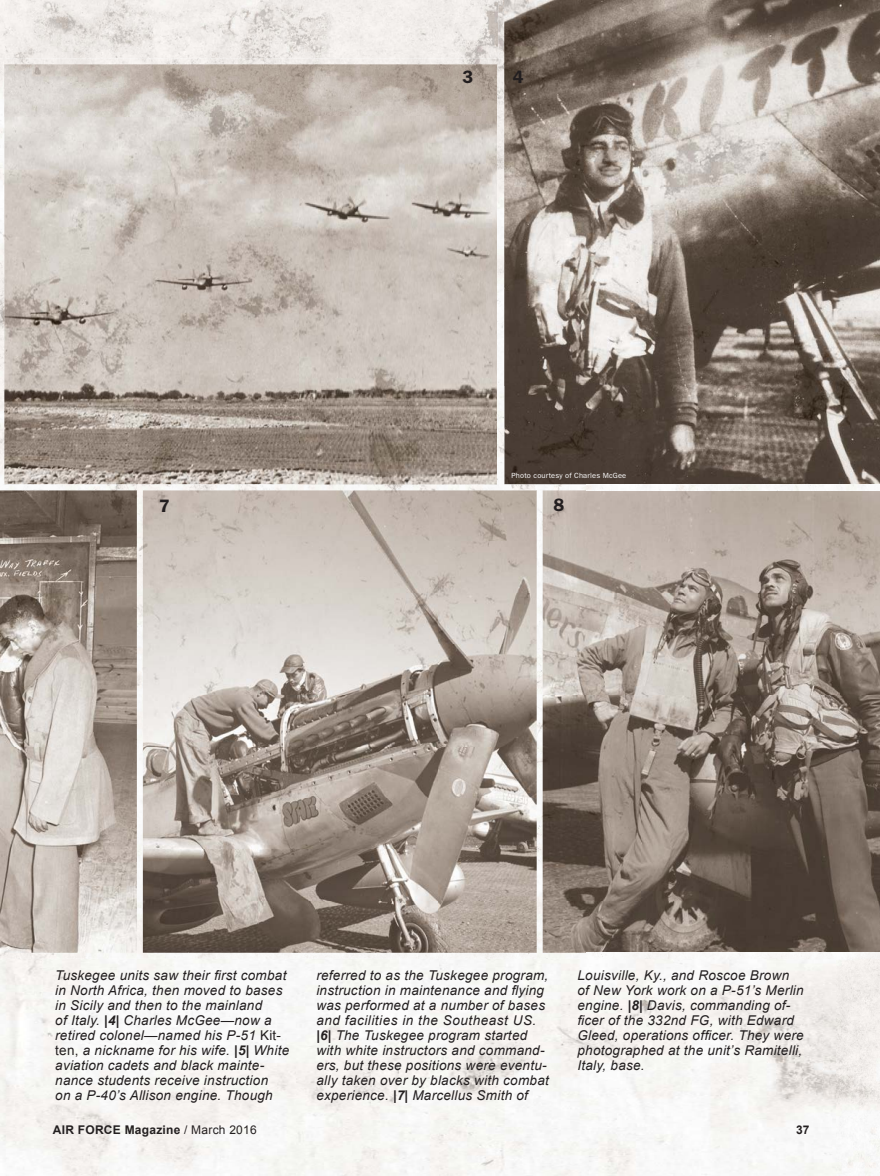
<style>
.page{position:relative;width:880px;height:1176px;background:#fff}
.page>*{position:absolute;margin:0;border:0;box-sizing:border-box;transform-origin:0 0}
.t1{font:600 18px "Franklin Gothic";color:#231f20}
.t2{font:italic 13.5px/15px "Arial";letter-spacing:.02em;color:#231f20}
.t3{font:700 12px "Arial";letter-spacing:.02em;color:#231f20}
.t4{font:7.5px "Franklin Gothic";letter-spacing:.02em;color:#fff}
.s1{font-weight:700}
.s2{font-style:normal}
.s3{font-weight:400}
</style>
<div class="page">
<img style="left:0;top:958px;width:880px;height:217px">
<img style="left:0;top:0;width:498px;height:58px">
<img style="left:0;top:490px;width:137px;height:468px">
<img style="left:547px;top:0;width:333px;height:484px">
<img style="left:498px;top:0;width:49px;height:484px">
<img style="left:49px;top:106px;width:448px;height:378px">
<img style="left:0;top:58px;width:49px;height:432px">
<img style="left:48px;top:484px;width:89px;height:6px">
<img style="left:48px;top:58px;width:455px;height:48px">
<img style="left:497px;top:105px;width:6px;height:379px">
<img style="left:189px;top:490px;width:347px;height:462px">
<img style="left:137px;top:484px;width:52px;height:474px">
<img style="left:188px;top:952px;width:348px;height:6px">
<img style="left:188px;top:484px;width:348px;height:6px">
<img style="left:587px;top:490px;width:293px;height:462px">
<img style="left:536px;top:484px;width:51px;height:474px">
<h1 class="t1" style="left:462px;top:66px;width:12px">3</h1>
<h1 class="t1" style="left:513px;top:66px;width:12px">4</h1>
<p class="t4" style="left:511px;top:471px;width:116px">Photo courtesy of Charles McGee</p>
<h1 class="t1" style="left:159px;top:495px;width:12px">7</h1>
<h1 class="t1" style="left:553px;top:494px;width:12px">8</h1>
<p class="t2" style="left:55px;top:967px;width:235px">Tuskegee units saw their first combat in North Africa, then moved to bases in Sicily and then to the mainland<br>of Italy. <span class="s1">|4|</span> Charles McGee—now a retired colonel—named his P-51 <span class="s2">Kit&shy;ten,</span> a nickname for his wife. <span class="s1">|5|</span> White aviation cadets and black mainte&shy;nance students receive instruction<br>on a P-40’s Allison engine. Though</p>
<p class="t2" style="left:316px;top:967px;width:234px">referred to as the Tuskegee program, instruction in maintenance and flying was performed at a number of bases and facilities in the Southeast US. <span class="s1">|6|</span> The Tuskegee program started with white instructors and command&shy;ers, but these positions were eventu&shy;ally taken over by blacks with combat experience. <span class="s1">|7|</span> Marcellus Smith of</p>
<p class="t2" style="left:577px;top:967px;width:228px">Louisville, Ky., and Roscoe Brown of New York work on a P-51’s Merlin engine. <span class="s1">|8|</span> Davis, commanding of&shy;ficer of the 332nd FG, with Edward<br>Gleed, operations officer. They were photographed at the unit’s Ramitelli,<br>Italy, base.</p>
<p class="t3" style="left:53px;top:1122px;width:205px">AIR FORCE Magazine <span class="s3">/ March 2016</span></p>
<p class="t3" style="left:796px;top:1122px;width:15px">37</p>
</div>
